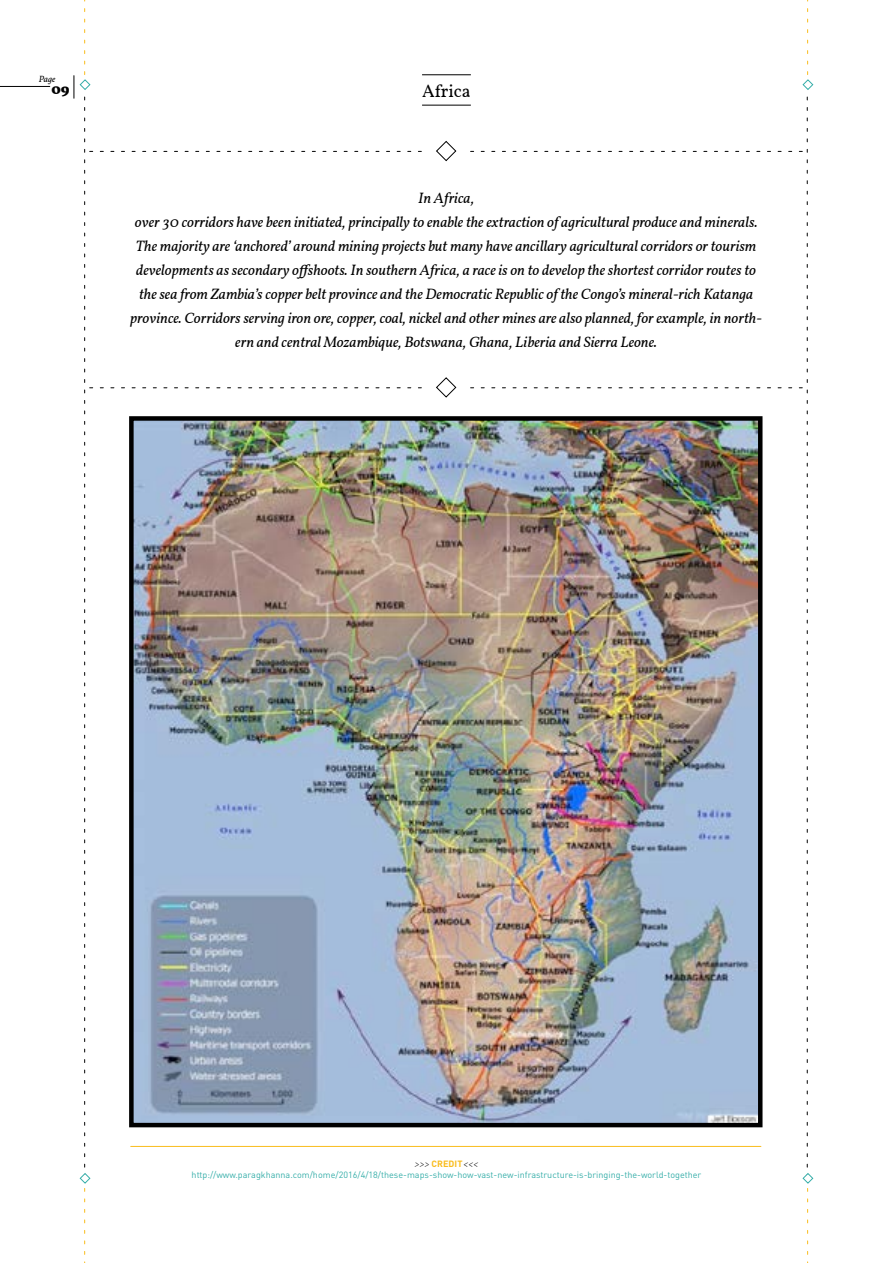
<style>
.page{position:relative;width:893px;height:1263px;background:#fff}
.page>*{position:absolute;margin:0;border:0;box-sizing:border-box;transform-origin:0 0}
.t1{font:18px "Vollkorn";color:#000}
.t2{font:italic 15px/24px "Vollkorn";color:#000;text-align:center}
.t3{font:900 15px "Vollkorn";color:#000}
.t4{font:9px "DIN Pro";color:#36aea9}
.t5{font:italic 9px "Vollkorn";color:#000}
.s1{font-family:"DIN Pro";font-weight:700;font-style:normal;color:#f9bc1c}
</style>
<div class="page">
<hr style="left:0;top:86px;width:50px;height:1px;background:#000">
<img style="left:421px;top:416px;width:50px;height:712px">
<hr style="left:422px;top:105px;width:49px;height:1px;background:#000">
<hr style="left:422px;top:74px;width:49px;height:1px;background:#000">
<svg style="left:436px;top:377px;width:21px;height:21px"></svg>
<svg style="left:436px;top:140px;width:21px;height:22px"></svg>
<hr style="left:131px;top:1146px;width:630px;height:1px;background:#f9bc1c">
<svg style="left:802px;top:0;width:12px;height:90px"></svg>
<img style="left:74px;top:0;width:347px;height:1263px">
<img style="left:471px;top:97px;width:343px;height:1166px">
<p class="t5" style="left:39px;top:72px;width:18px">Page</p>
<p class="t3" style="left:51px;top:77px;width:20px">09</p>
<p class="t1" style="left:422px;top:77px;width:50px">Africa</p>
<p class="t2" style="left:130px;top:186px;width:633px">In Africa,<br>over 30 corridors have been initiated, principally to enable the extraction of agricultural produce and minerals.<br>The majority are ‘anchored’ around mining projects but many have ancillary agricultural corridors or tourism developments as secondary offshoots. In southern Africa, a race is on to develop the shortest corridor routes to the sea from Zambia’s copper belt province and the Democratic Republic of the Congo’s mineral-rich Katanga province. Corridors serving iron ore, copper, coal, nickel and other mines are also planned, for example, in north&shy;ern and central Mozambique, Botswana, Ghana, Liberia and Sierra Leone.</p>
<p class="t5" style="left:414px;top:1158px;width:65px">&gt;&gt;&gt; <span class="s1">CREDIT</span>&lt;&lt;&lt;</p>
<p class="t4" style="left:192px;top:1167px;width:511px">http://www.paragkhanna.com/home/2016/4/18/these-maps-show-how-vast-new-infrastructure-is-bringing-the-world-together</p>
</div>
